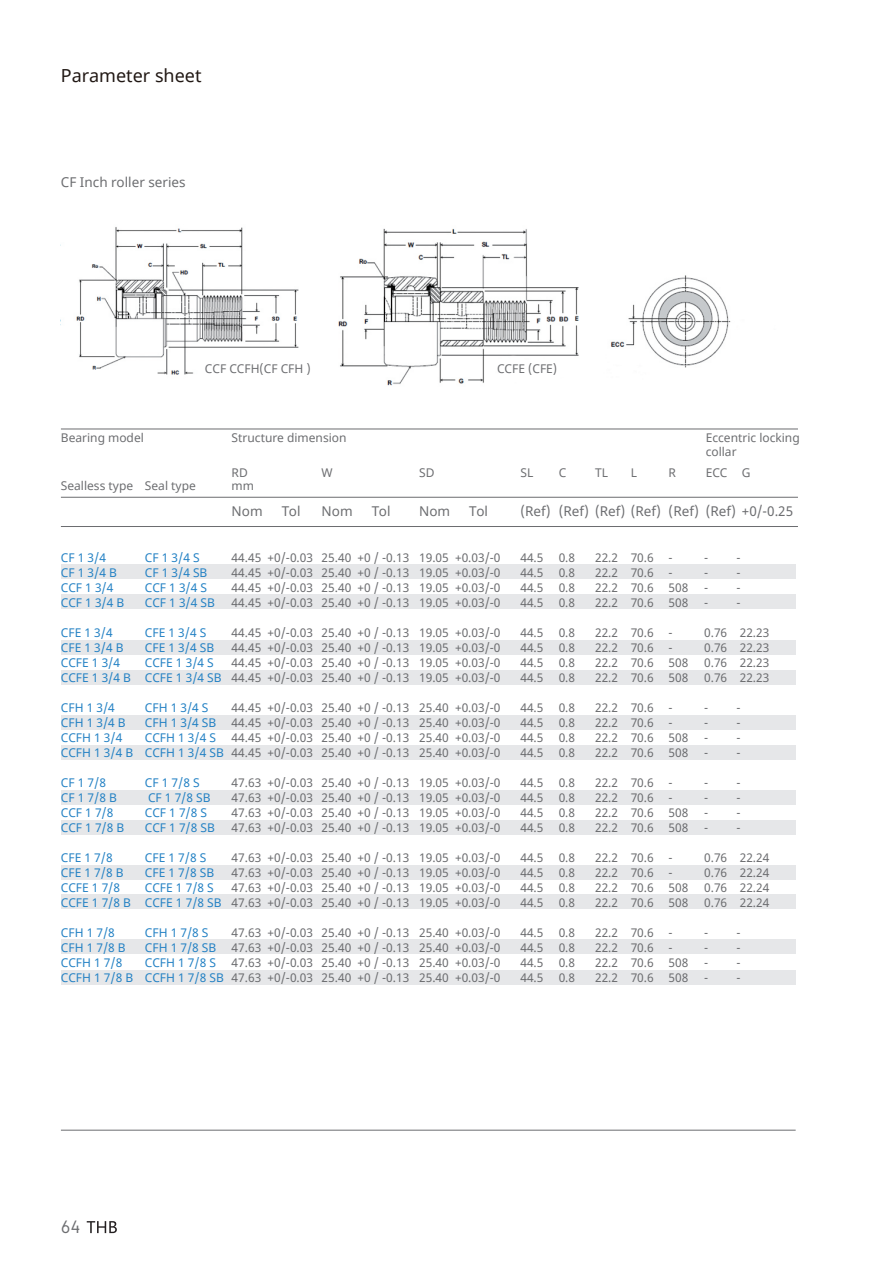
<style>
.page{position:relative;width:893px;height:1263px;background:#fff}
.page>*{position:absolute;margin:0;border:0;box-sizing:border-box;transform-origin:0 0}
.t1{font:18px "Noto Sans";color:#211814}
.t2{font:18px "Gidole";color:#6c6d70}
.t3{font:13.5px "Noto Sans";color:#6c6d70}
.t4{font:12px/15px "Noto Sans";color:#6c6d70;text-align:justify}
.t5{font:12px/15px "Noto Sans";color:#2381c4}
</style>
<div class="page">
<hr style="left:61px;top:1130px;width:735px;height:1px;background:#6c6d70">
<div style="left:61px;top:565px;width:734px;height:14px;background:#e6e7e9"></div>
<div style="left:61px;top:715px;width:734px;height:14px;background:#e6e7e9"></div>
<div style="left:61px;top:746px;width:734px;height:14px;background:#e6e7e9"></div>
<div style="left:61px;top:594px;width:734px;height:14px;background:#e6e7e9"></div>
<div style="left:61px;top:641px;width:734px;height:14px;background:#e6e7e9"></div>
<div style="left:61px;top:670px;width:734px;height:14px;background:#e6e7e9"></div>
<div style="left:61px;top:791px;width:734px;height:14px;background:#e6e7e9"></div>
<div style="left:61px;top:940px;width:734px;height:14px;background:#e6e7e9"></div>
<div style="left:61px;top:970px;width:734px;height:14px;background:#e6e7e9"></div>
<div style="left:61px;top:820px;width:734px;height:14px;background:#e6e7e9"></div>
<div style="left:61px;top:865px;width:734px;height:14px;background:#e6e7e9"></div>
<div style="left:61px;top:895px;width:734px;height:14px;background:#e6e7e9"></div>
<hr style="left:61px;top:497px;width:737px;height:1px;background:#6c6d70">
<hr style="left:61px;top:526px;width:737px;height:1px;background:#6c6d70">
<hr style="left:61px;top:429px;width:737px;height:1px;background:#6c6d70">
<img style="left:76px;top:227px;width:223px;height:148px">
<img style="left:338px;top:228px;width:393px;height:158px">
<svg style="left:87px;top:1221px;width:30px;height:12px"></svg>
<h1 class="t1" style="left:61px;top:63px;width:142px">Parameter sheet</h1>
<p class="t3" style="left:61px;top:173px;width:126px">CF Inch roller series</p>
<p class="t4" style="left:205px;top:361px;width:107px">CCF CCFH(CF CFH )</p>
<p class="t4" style="left:497px;top:361px;width:62px">CCFE (CFE)</p>
<p class="t4" style="left:61px;top:431px;width:84px">Bearing model</p>
<p class="t4" style="left:61px;top:478px;width:74px">Sealless type</p>
<p class="t4" style="left:145px;top:478px;width:52px">Seal type</p>
<p class="t4" style="left:232px;top:431px;width:116px">Structure dimension</p>
<p class="t4" style="left:232px;top:467px;width:24px;line-height:12.5px">RD mm</p>
<p class="t3" style="left:232px;top:501px;width:33px">Nom</p>
<p class="t3" style="left:282px;top:501px;width:20px">Tol</p>
<p class="t4" style="left:322px;top:466px;width:13px">W</p>
<p class="t3" style="left:322px;top:501px;width:33px">Nom</p>
<p class="t3" style="left:372px;top:501px;width:20px">Tol</p>
<p class="t4" style="left:419px;top:466px;width:17px">SD</p>
<p class="t3" style="left:419px;top:501px;width:33px">Nom</p>
<p class="t3" style="left:469px;top:501px;width:20px">Tol</p>
<p class="t5" style="left:61px;top:550px;width:65px">CF 1 3/4<br>CF 1 3/4 B<br>CCF 1 3/4<br>CCF 1 3/4 B</p>
<p class="t5" style="left:61px;top:625px;width:72px">CFE 1 3/4<br>CFE 1 3/4 B<br>CCFE 1 3/4<br>CCFE 1 3/4 B</p>
<p class="t5" style="left:61px;top:700px;width:74px">CFH 1 3/4<br>CFH 1 3/4 B<br>CCFH 1 3/4<br>CCFH 1 3/4 B</p>
<p class="t5" style="left:61px;top:775px;width:65px">CF 1 7/8<br>CF 1 7/8 B<br>CCF 1 7/8<br>CCF 1 7/8 B</p>
<p class="t5" style="left:61px;top:850px;width:72px">CFE 1 7/8<br>CFE 1 7/8 B<br>CCFE 1 7/8<br>CCFE 1 7/8 B</p>
<p class="t5" style="left:61px;top:925px;width:74px">CFH 1 7/8<br>CFH 1 7/8 B<br>CCFH 1 7/8<br>CCFH 1 7/8 B</p>
<p class="t5" style="left:145px;top:550px;width:72px">CF 1 3/4 S<br>CF 1 3/4 SB<br>CCF 1 3/4 S<br>CCF 1 3/4 SB</p>
<p class="t5" style="left:145px;top:625px;width:78px">CFE 1 3/4 S<br>CFE 1 3/4 SB<br>CCFE 1 3/4 S<br>CCFE 1 3/4 SB</p>
<p class="t5" style="left:145px;top:700px;width:80px">CFH 1 3/4 S<br>CFH 1 3/4 SB<br>CCFH 1 3/4 S<br>CCFH 1 3/4 SB</p>
<p class="t5" style="left:145px;top:775px;width:72px">CF 1 7/8 S<br>CF 1 7/8 SB<br>CCF 1 7/8 S<br>CCF 1 7/8 SB</p>
<p class="t5" style="left:145px;top:850px;width:78px">CFE 1 7/8 S<br>CFE 1 7/8 SB<br>CCFE 1 7/8 S<br>CCFE 1 7/8 SB</p>
<p class="t5" style="left:145px;top:925px;width:80px">CFH 1 7/8 S<br>CFH 1 7/8 SB<br>CCFH 1 7/8 S<br>CCFH 1 7/8 SB</p>
<p class="t4" style="left:232px;top:550px;width:83px">44.45 +0/-0.03<br>44.45 +0/-0.03<br>44.45 +0/-0.03<br>44.45 +0/-0.03</p>
<p class="t4" style="left:232px;top:625px;width:83px">44.45 +0/-0.03<br>44.45 +0/-0.03<br>44.45 +0/-0.03<br>44.45 +0/-0.03</p>
<p class="t4" style="left:232px;top:700px;width:83px">44.45 +0/-0.03<br>44.45 +0/-0.03<br>44.45 +0/-0.03<br>44.45 +0/-0.03</p>
<p class="t4" style="left:232px;top:775px;width:83px">47.63 +0/-0.03<br>47.63 +0/-0.03<br>47.63 +0/-0.03<br>47.63 +0/-0.03</p>
<p class="t4" style="left:232px;top:850px;width:83px">47.63 +0/-0.03<br>47.63 +0/-0.03<br>47.63 +0/-0.03<br>47.63 +0/-0.03</p>
<p class="t4" style="left:232px;top:925px;width:83px">47.63 +0/-0.03<br>47.63 +0/-0.03<br>47.63 +0/-0.03<br>47.63 +0/-0.03</p>
<p class="t4" style="left:322px;top:550px;width:89px">25.40 +0 / -0.13<br>25.40 +0 / -0.13<br>25.40 +0 / -0.13<br>25.40 +0 / -0.13</p>
<p class="t4" style="left:322px;top:625px;width:89px">25.40 +0 / -0.13<br>25.40 +0 / -0.13<br>25.40 +0 / -0.13<br>25.40 +0 / -0.13</p>
<p class="t4" style="left:322px;top:700px;width:89px">25.40 +0 / -0.13<br>25.40 +0 / -0.13<br>25.40 +0 / -0.13<br>25.40 +0 / -0.13</p>
<p class="t4" style="left:322px;top:775px;width:89px">25.40 +0 / -0.13<br>25.40 +0 / -0.13<br>25.40 +0 / -0.13<br>25.40 +0 / -0.13</p>
<p class="t4" style="left:322px;top:850px;width:89px">25.40 +0 / -0.13<br>25.40 +0 / -0.13<br>25.40 +0 / -0.13<br>25.40 +0 / -0.13</p>
<p class="t4" style="left:322px;top:925px;width:89px">25.40 +0 / -0.13<br>25.40 +0 / -0.13<br>25.40 +0 / -0.13<br>25.40 +0 / -0.13</p>
<p class="t4" style="left:419px;top:550px;width:83px">19.05 +0.03/-0<br>19.05 +0.03/-0<br>19.05 +0.03/-0<br>19.05 +0.03/-0</p>
<p class="t4" style="left:419px;top:625px;width:83px">19.05 +0.03/-0<br>19.05 +0.03/-0<br>19.05 +0.03/-0<br>19.05 +0.03/-0</p>
<p class="t4" style="left:419px;top:700px;width:83px">25.40 +0.03/-0<br>25.40 +0.03/-0<br>25.40 +0.03/-0<br>25.40 +0.03/-0</p>
<p class="t4" style="left:419px;top:775px;width:83px">19.05 +0.03/-0<br>19.05 +0.03/-0<br>19.05 +0.03/-0<br>19.05 +0.03/-0</p>
<p class="t4" style="left:419px;top:850px;width:83px">19.05 +0.03/-0<br>19.05 +0.03/-0<br>19.05 +0.03/-0<br>19.05 +0.03/-0</p>
<p class="t4" style="left:419px;top:925px;width:83px">25.40 +0.03/-0<br>25.40 +0.03/-0<br>25.40 +0.03/-0<br>25.40 +0.03/-0</p>
<p class="t4" style="left:520px;top:466px;width:14px">SL</p>
<p class="t3" style="left:520px;top:501px;width:32px">(Ref)</p>
<p class="t4" style="left:559px;top:466px;width:9px">C</p>
<p class="t3" style="left:559px;top:501px;width:32px">(Ref)</p>
<p class="t4" style="left:595px;top:466px;width:14px">TL</p>
<p class="t4" style="left:631px;top:466px;width:8px">L</p>
<p class="t3" style="left:595px;top:501px;width:67px">(Ref) (Ref)</p>
<p class="t4" style="left:669px;top:466px;width:9px">R</p>
<p class="t4" style="left:706px;top:431px;width:96px;line-height:13.5px">Eccentric locking collar</p>
<p class="t4" style="left:742px;top:466px;width:10px">G</p>
<p class="t4" style="left:706px;top:466px;width:23px">ECC</p>
<p class="t3" style="left:669px;top:501px;width:32px">(Ref)</p>
<p class="t3" style="left:706px;top:501px;width:89px">(Ref) +0/-0.25</p>
<p class="t4" style="left:520px;top:550px;width:25px">44.5<br>44.5<br>44.5<br>44.5</p>
<p class="t4" style="left:520px;top:625px;width:25px">44.5<br>44.5<br>44.5<br>44.5</p>
<p class="t4" style="left:520px;top:700px;width:25px">44.5<br>44.5<br>44.5<br>44.5</p>
<p class="t4" style="left:520px;top:775px;width:25px">44.5<br>44.5<br>44.5<br>44.5</p>
<p class="t4" style="left:520px;top:850px;width:25px">44.5<br>44.5<br>44.5<br>44.5</p>
<p class="t4" style="left:520px;top:925px;width:25px">44.5<br>44.5<br>44.5<br>44.5</p>
<p class="t4" style="left:559px;top:550px;width:18px">0.8<br>0.8<br>0.8<br>0.8</p>
<p class="t4" style="left:559px;top:625px;width:18px">0.8<br>0.8<br>0.8<br>0.8</p>
<p class="t4" style="left:559px;top:700px;width:18px">0.8<br>0.8<br>0.8<br>0.8</p>
<p class="t4" style="left:559px;top:775px;width:18px">0.8<br>0.8<br>0.8<br>0.8</p>
<p class="t4" style="left:559px;top:850px;width:18px">0.8<br>0.8<br>0.8<br>0.8</p>
<p class="t4" style="left:559px;top:925px;width:18px">0.8<br>0.8<br>0.8<br>0.8</p>
<p class="t4" style="left:595px;top:550px;width:25px">22.2<br>22.2<br>22.2<br>22.2</p>
<p class="t4" style="left:595px;top:625px;width:25px">22.2<br>22.2<br>22.2<br>22.2</p>
<p class="t4" style="left:595px;top:700px;width:25px">22.2<br>22.2<br>22.2<br>22.2</p>
<p class="t4" style="left:595px;top:775px;width:25px">22.2<br>22.2<br>22.2<br>22.2</p>
<p class="t4" style="left:595px;top:850px;width:25px">22.2<br>22.2<br>22.2<br>22.2</p>
<p class="t4" style="left:595px;top:925px;width:25px">22.2<br>22.2<br>22.2<br>22.2</p>
<p class="t4" style="left:631px;top:550px;width:25px">70.6<br>70.6<br>70.6<br>70.6</p>
<p class="t4" style="left:631px;top:625px;width:25px">70.6<br>70.6<br>70.6<br>70.6</p>
<p class="t4" style="left:631px;top:700px;width:25px">70.6<br>70.6<br>70.6<br>70.6</p>
<p class="t4" style="left:631px;top:775px;width:25px">70.6<br>70.6<br>70.6<br>70.6</p>
<p class="t4" style="left:631px;top:850px;width:25px">70.6<br>70.6<br>70.6<br>70.6</p>
<p class="t4" style="left:631px;top:925px;width:25px">70.6<br>70.6<br>70.6<br>70.6</p>
<p class="t4" style="left:669px;top:550px;width:21px;text-align:left">-<br>-<br>508<br>508</p>
<p class="t4" style="left:669px;top:625px;width:21px;text-align:left">-<br>-<br>508<br>508</p>
<p class="t4" style="left:669px;top:700px;width:21px;text-align:left">-<br>-<br>508<br>508</p>
<p class="t4" style="left:669px;top:775px;width:21px;text-align:left">-<br>-<br>508<br>508</p>
<p class="t4" style="left:669px;top:850px;width:21px;text-align:left">-<br>-<br>508<br>508</p>
<p class="t4" style="left:669px;top:925px;width:21px;text-align:left">-<br>-<br>508<br>508</p>
<p class="t4" style="left:704px;top:550px;width:38px">- -</p>
<p class="t4" style="left:704px;top:565px;width:38px">- -</p>
<p class="t4" style="left:704px;top:580px;width:38px">- -</p>
<p class="t4" style="left:704px;top:595px;width:38px">- -</p>
<p class="t4" style="left:704px;top:625px;width:67px">0.76 22.23<br>0.76 22.23<br>0.76 22.23<br>0.76 22.23</p>
<p class="t4" style="left:704px;top:700px;width:38px">- -</p>
<p class="t4" style="left:704px;top:715px;width:38px">- -</p>
<p class="t4" style="left:704px;top:730px;width:38px">- -</p>
<p class="t4" style="left:704px;top:745px;width:38px">- -</p>
<p class="t4" style="left:704px;top:775px;width:38px">- -</p>
<p class="t4" style="left:704px;top:790px;width:38px">- -</p>
<p class="t4" style="left:704px;top:805px;width:38px">- -</p>
<p class="t4" style="left:704px;top:820px;width:38px">- -</p>
<p class="t4" style="left:704px;top:850px;width:67px">0.76 22.24<br>0.76 22.24<br>0.76 22.24<br>0.76 22.24</p>
<p class="t4" style="left:704px;top:925px;width:38px">- -</p>
<p class="t4" style="left:704px;top:940px;width:38px">- -</p>
<p class="t4" style="left:704px;top:955px;width:38px">- -</p>
<p class="t4" style="left:704px;top:970px;width:38px">- -</p>
<h1 class="t2" style="left:61px;top:1216px;width:21px">64</h1>
</div>
